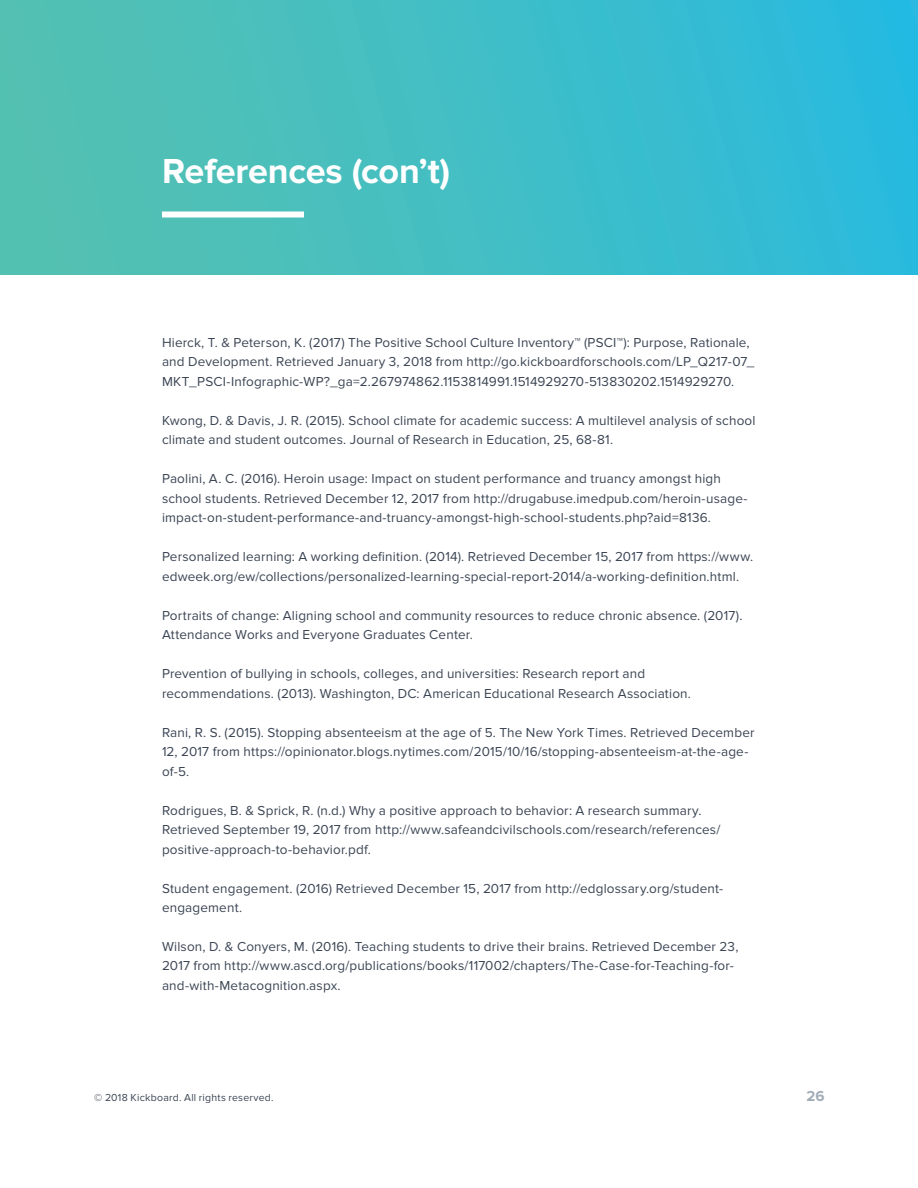
<style>
.page{position:relative;width:918px;height:1188px;background:#fff}
.page>*{position:absolute;margin:0;border:0;box-sizing:border-box;transform-origin:0 0}
.t1{font:700 36px "Proxima Nova";letter-spacing:-.005em;color:#fff}
.t2{font:700 15px "Proxima Nova";color:#a3adb8}
.t3{font:13.5px/19.5px "Proxima Nova";letter-spacing:.01em;color:#3b4554}
.t4{font:10.5px "Proxima Nova";letter-spacing:.02em;color:#3b4554}
</style>
<div class="page">
<div style="left:0;top:0;width:918px;height:275px;background:linear-gradient(to right,#58c1ae,#2abbdd)"></div>
<div style="left:162px;top:212px;width:142px;height:6px;background:#fff"></div>
<h1 class="t1" style="left:162px;top:150px;width:290px">References (con’t)</h1>
<p class="t3" style="left:162px;top:333px;width:594px">Hierck, T. &amp; Peterson, K. (2017) The Positive School Culture Inventory™ (PSCI™): Purpose, Rationale, and Development. Retrieved January 3, 2018 from http://go.kickboardforschools.com/LP_Q217-07_<br>MKT_PSCI-Infographic-WP?_ga=2.267974862.1153814991.1514929270-513830202.1514929270.</p>
<p class="t3" style="left:162px;top:411px;width:595px">Kwong, D. &amp; Davis, J. R. (2015). School climate for academic success: A multilevel analysis of school climate and student outcomes. Journal of Research in Education, 25, 68-81.</p>
<p class="t3" style="left:162px;top:469px;width:587px">Paolini, A. C. (2016). Heroin usage: Impact on student performance and truancy amongst high school students. Retrieved December 12, 2017 from http://drugabuse.imedpub.com/heroin-usage&shy;impact-on-student-performance-and-truancy-amongst-high-school-students.php?aid=8136.</p>
<p class="t3" style="left:162px;top:547px;width:593px">Personalized learning: A working definition. (2014). Retrieved December 15, 2017 from https://www. edweek.org/ew/collections/personalized-learning-special-report-2014/a-working-definition.html.</p>
<p class="t3" style="left:162px;top:606px;width:582px">Portraits of change: Aligning school and community resources to reduce chronic absence. (2017).<br>Attendance Works and Everyone Graduates Center.</p>
<p class="t3" style="left:162px;top:664px;width:530px">Prevention of bullying in schools, colleges, and universities: Research report and recommendations. (2013). Washington, DC: American Educational Research Association.</p>
<p class="t3" style="left:162px;top:723px;width:594px">Rani, R. S. (2015). Stopping absenteeism at the age of 5. The New York Times. Retrieved December<br>12, 2017 from https://opinionator.blogs.nytimes.com/2015/10/16/stopping-absenteeism-at-the-age&shy;of-5.</p>
<p class="t3" style="left:162px;top:800px;width:560px">Rodrigues, B. &amp; Sprick, R. (n.d.) Why a positive approach to behavior: A research summary.<br>Retrieved September 19, 2017 from http://www.safeandcivilschools.com/research/references/ positive-approach-to-behavior.pdf.</p>
<p class="t3" style="left:162px;top:878px;width:563px">Student engagement. (2016) Retrieved December 15, 2017 from http://edglossary.org/student&shy;engagement.</p>
<p class="t3" style="left:162px;top:937px;width:578px">Wilson, D. &amp; Conyers, M. (2016). Teaching students to drive their brains. Retrieved December 23,<br>2017 from http://www.ascd.org/publications/books/117002/chapters/The-Case-for-Teaching-for&shy;and-with-Metacognition.aspx.</p>
<p class="t4" style="left:94px;top:1092px;width:181px">© 2018 Kickboard. All rights reserved.</p>
<p class="t2" style="left:806px;top:1088px;width:20px">26</p>
</div>
